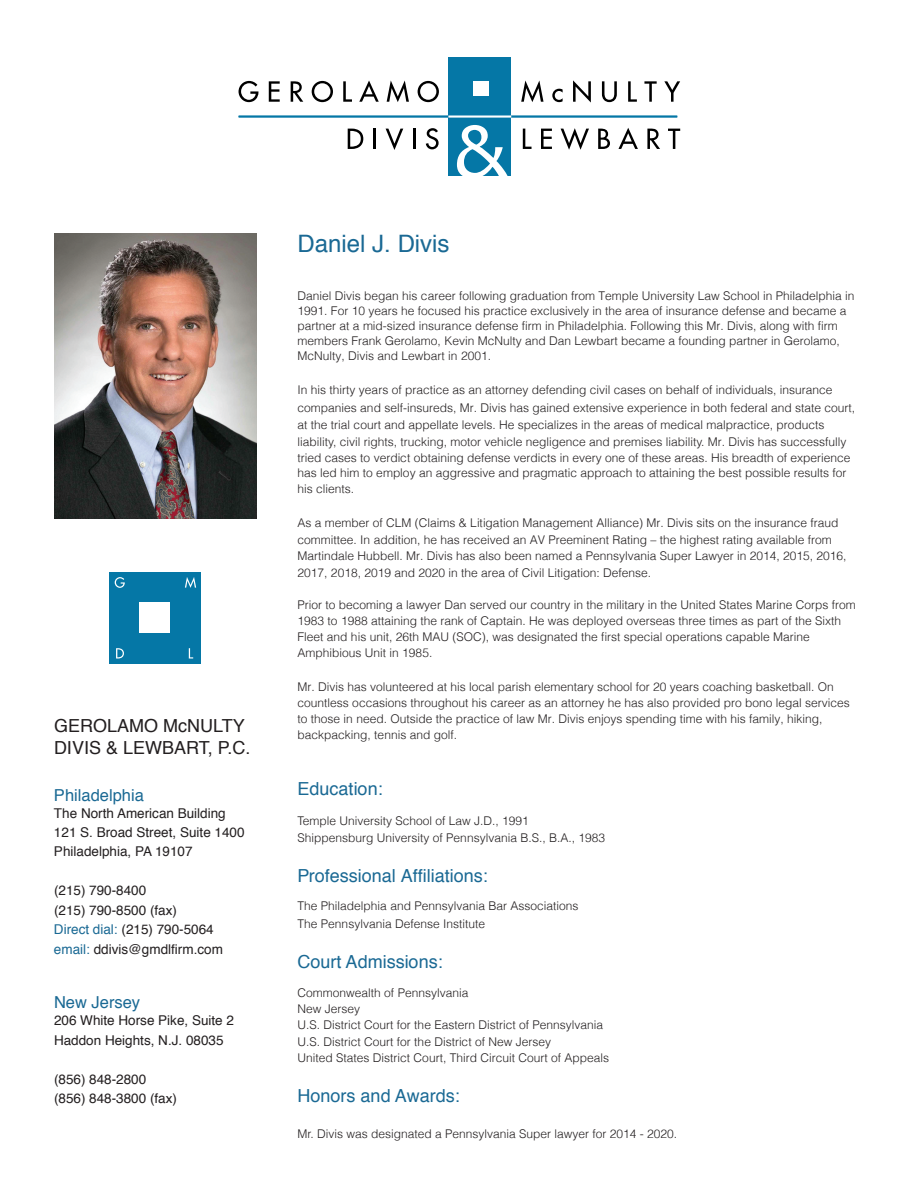
<style>
.page{position:relative;width:918px;height:1188px;background:#fff}
.page>*{position:absolute;margin:0;border:0;box-sizing:border-box;transform-origin:0 0}
.t1{font:24px "Helvetica";color:#1a6994}
.t2{font:18px "Helvetica";color:#1a6994}
.t3{font:18px/21.6px "Helvetica";color:#231f20}
.t4{font:16.5px "Helvetica";color:#1a6994}
.t5{font:13.5px/19.5px "Helvetica";color:#231f20}
.t6{font:300 12px/16.5px "Helvetica";color:#231f20}
.s1{color:#1a6994}
</style>
<div class="page">
<svg style="left:239px;top:81px;width:19px;height:21px"></svg>
<svg style="left:269px;top:81px;width:11px;height:21px"></svg>
<svg style="left:291px;top:81px;width:12px;height:21px"></svg>
<svg style="left:312px;top:81px;width:21px;height:21px"></svg>
<svg style="left:343px;top:81px;width:9px;height:21px"></svg>
<svg style="left:359px;top:80px;width:20px;height:22px"></svg>
<svg style="left:387px;top:80px;width:22px;height:22px"></svg>
<svg style="left:418px;top:81px;width:21px;height:21px"></svg>
<svg style="left:348px;top:129px;width:15px;height:20px"></svg>
<hr style="left:374px;top:129px;width:2px;height:20px;background:#000">
<svg style="left:386px;top:129px;width:17px;height:21px"></svg>
<hr style="left:413px;top:129px;width:2px;height:20px;background:#000">
<svg style="left:426px;top:128px;width:13px;height:21px"></svg>
<svg style="left:521px;top:80px;width:23px;height:22px"></svg>
<svg style="left:552px;top:89px;width:11px;height:13px"></svg>
<svg style="left:573px;top:80px;width:18px;height:23px"></svg>
<svg style="left:602px;top:81px;width:15px;height:21px"></svg>
<svg style="left:628px;top:81px;width:9px;height:21px"></svg>
<svg style="left:644px;top:81px;width:13px;height:21px"></svg>
<svg style="left:664px;top:81px;width:16px;height:21px"></svg>
<svg style="left:523px;top:129px;width:9px;height:20px"></svg>
<svg style="left:541px;top:129px;width:11px;height:20px"></svg>
<svg style="left:561px;top:128px;width:28px;height:22px"></svg>
<svg style="left:598px;top:129px;width:12px;height:20px"></svg>
<svg style="left:618px;top:128px;width:20px;height:21px"></svg>
<svg style="left:647px;top:129px;width:13px;height:20px"></svg>
<svg style="left:668px;top:129px;width:12px;height:20px"></svg>
<div style="left:448px;top:57px;width:63px;height:119px;background:#0577a6"></div>
<svg style="left:457px;top:125px;width:51px;height:51px"></svg>
<hr style="left:239px;top:115px;width:438px;height:3px;background:#0577a6">
<div style="left:473px;top:81px;width:15px;height:15px;background:#fff"></div>
<hr style="left:448px;top:115px;width:63px;height:3px;background:#fff">
<div style="left:109px;top:572px;width:92px;height:91px;background:#0577a6"></div>
<div style="left:140px;top:603px;width:30px;height:30px;background:#fff"></div>
<svg style="left:115px;top:577px;width:10px;height:11px"></svg>
<svg style="left:185px;top:577px;width:11px;height:11px"></svg>
<svg style="left:116px;top:648px;width:8px;height:11px"></svg>
<svg style="left:189px;top:648px;width:4px;height:11px"></svg>
<img style="left:54px;top:234px;width:202px;height:285px">
<h2 class="t3" style="left:54px;top:716px;width:198px">GEROLAMO McNULTY<br>DIVIS &amp; LEWBART, P.C.</h2>
<h3 class="t4" style="left:54px;top:788px;width:91px">Philadelphia</h3>
<p class="t5" style="left:54px;top:804px;width:192px">The North American Building<br>121 S. Broad Street, Suite 1400<br>Philadelphia, PA 19107</p>
<p class="t5" style="left:54px;top:882px;width:170px">(215) 790-8400<br>(215) 790-8500 (fax)<br><span class="s1">Direct dial:</span> (215) 790-5064 <span class="s1">email:</span> ddivis@gmdlfirm.com</p>
<h3 class="t4" style="left:54px;top:996px;width:88px">New Jersey</h3>
<p class="t5" style="left:54px;top:1011px;width:182px">206 White Horse Pike, Suite 2<br>Haddon Heights, N.J. 08035</p>
<p class="t5" style="left:54px;top:1070px;width:125px">(856) 848-2800 (856) 848-3800 (fax)</p>
<h1 class="t1" style="left:298px;top:233px;width:154px">Daniel J. Divis</h1>
<p class="t6" style="left:298px;top:287px;width:558px;line-height:15px">Daniel Divis began his career following graduation from Temple University Law School in Philadelphia in 1991. For 10 years he focused his practice exclusively in the area of insurance defense and became a partner at a mid-sized insurance defense firm in Philadelphia. Following this Mr. Divis, along with firm members Frank Gerolamo, Kevin McNulty and Dan Lewbart became a founding partner in Gerolamo, McNulty, Divis and Lewbart in 2001.</p>
<p class="t6" style="left:298px;top:381px;width:559px">In his thirty years of practice as an attorney defending civil cases on behalf of individuals, insurance companies and self-insureds, Mr. Divis has gained extensive experience in both federal and state court, at the trial court and appellate levels. He specializes in the areas of medical malpractice, products liability, civil rights, trucking, motor vehicle negligence and premises liability. Mr. Divis has successfully tried cases to verdict obtaining defense verdicts in every one of these areas. His breadth of experience has led him to employ an aggressive and pragmatic approach to attaining the best possible results for his clients.</p>
<p class="t6" style="left:298px;top:514px;width:550px">As a member of CLM (Claims &amp; Litigation Management Alliance) Mr. Divis sits on the insurance fraud committee. In addition, he has received an AV Preeminent Rating – the highest rating available from Martindale Hubbell. Mr. Divis has also been named a Pennsylvania Super Lawyer in 2014, 2015, 2016, 2017, 2018, 2019 and 2020 in the area of Civil Litigation: Defense.</p>
<p class="t6" style="left:298px;top:598px;width:560px;line-height:15.9px">Prior to becoming a lawyer Dan served our country in the military in the United States Marine Corps from 1983 to 1988 attaining the rank of Captain. He was deployed overseas three times as part of the Sixth Fleet and his unit, 26th MAU (SOC), was designated the first special operations capable Marine Amphibious Unit in 1985.</p>
<p class="t6" style="left:298px;top:678px;width:554px;line-height:15.8px">Mr. Divis has volunteered at his local parish elementary school for 20 years coaching basketball. On countless occasions throughout his career as an attorney he has also provided pro bono legal services to those in need. Outside the practice of law Mr. Divis enjoys spending time with his family, hiking, backpacking, tennis and golf.</p>
<h2 class="t2" style="left:298px;top:781px;width:87px">Education:</h2>
<p class="t6" style="left:298px;top:813px;width:309px;line-height:17.2px">Temple University School of Law J.D., 1991<br>Shippensburg University of Pennsylvania B.S., B.A., 1983</p>
<h2 class="t2" style="left:298px;top:869px;width:192px">Professional Affiliations:</h2>
<p class="t6" style="left:298px;top:898px;width:282px;line-height:17.5px">The Philadelphia and Pennsylvania Bar Associations<br>The Pennsylvania Defense Institute</p>
<h2 class="t2" style="left:298px;top:954px;width:147px">Court Admissions:</h2>
<p class="t6" style="left:298px;top:985px;width:313px">Commonwealth of Pennsylvania<br>New Jersey<br>U.S. District Court for the Eastern District of Pennsylvania U.S. District Court for the District of New Jersey<br>United States District Court, Third Circuit Court of Appeals</p>
<h2 class="t2" style="left:298px;top:1088px;width:164px">Honors and Awards:</h2>
<p class="t6" style="left:298px;top:1127px;width:381px">Mr. Divis was designated a Pennsylvania Super lawyer for 2014 - 2020.</p>
</div>
